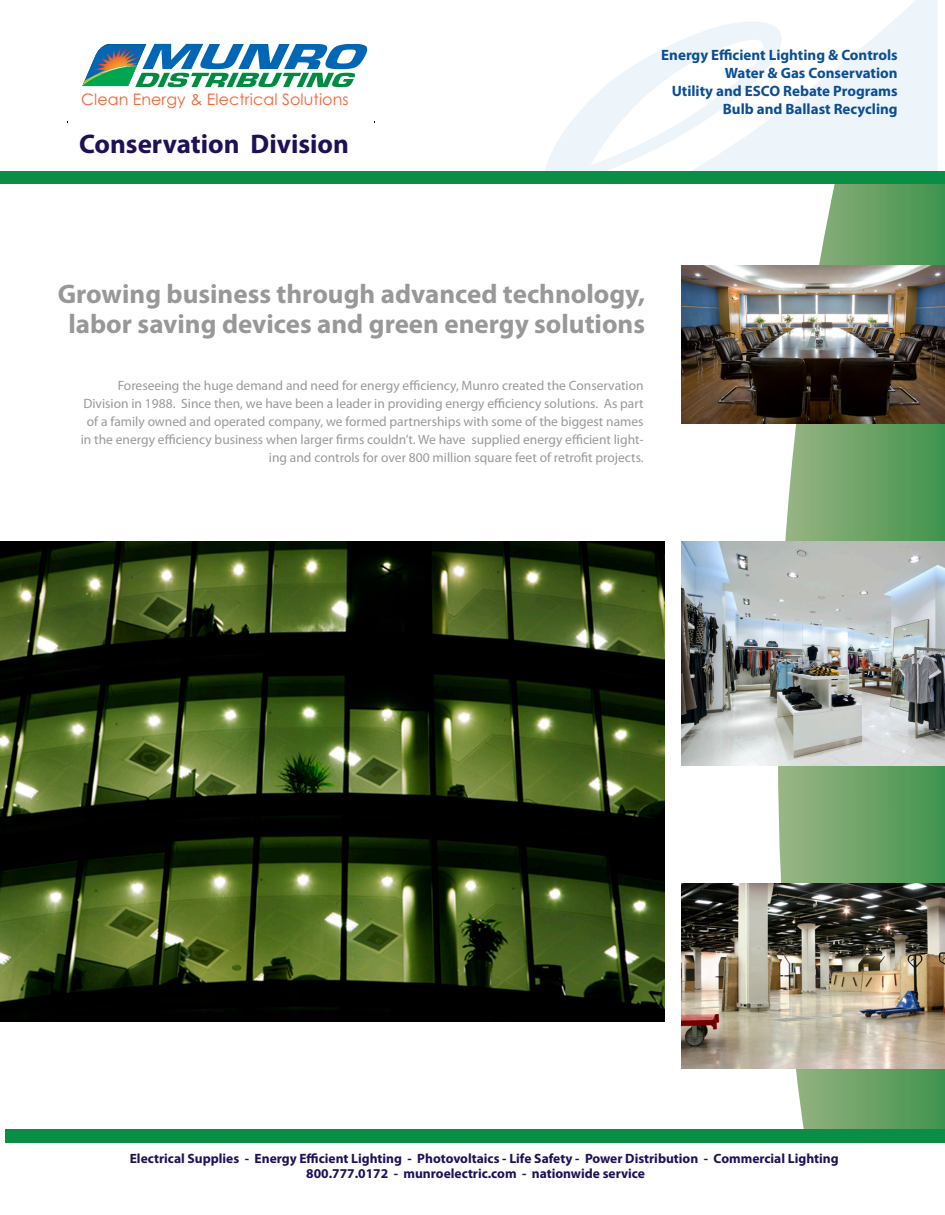
<style>
.page{position:relative;width:945px;height:1215px;background:#fff}
.page>*{position:absolute;margin:0;border:0;box-sizing:border-box;transform-origin:0 0}
.Hard{font:700 27px/30px "Myriad Pro";color:#989899;text-align:center}
.Hard-2{font:700 27px "Myriad Pro";color:#201058}
.t1{font:15.9px "Century Gothic";letter-spacing:.005em;color:#f26638}
.Body_2_Upper_Right{font:700 15px/18px "Myriad Pro";color:#0b4e95;text-align:right}
.Hard-3{font:13.5px/18px "Myriad Pro";color:#989999;text-align:right}
.Hard-4{font:700 13.5px/15px "Myriad Pro";color:#201058}
</style>
<div class="page">
<svg style="left:545px;top:0;width:393px;height:171px"></svg>
<svg style="left:778px;top:184px;width:167px;height:946px;background:#7aac76"></svg>
<img style="left:681px;top:265px;width:264px;height:158px">
<div style="left:0;top:171px;width:945px;height:13px;background:#0a8e46"></div>
<div style="left:5px;top:1130px;width:940px;height:13px;background:#0a8e46"></div>
<img style="left:0;top:541px;width:664px;height:481px">
<svg style="left:82px;top:44px;width:285px;height:43px"></svg>
<img style="left:681px;top:541px;width:264px;height:224px">
<img style="left:681px;top:883px;width:264px;height:186px">
<p class="t1" style="left:81px;top:88px;width:269px">Clean Energy &amp; Electrical Solutions</p>
<p class="Hard-2" style="left:79px;top:127px;width:271px">Conservation Division</p>
<p class="Body_2_Upper_Right" style="left:661px;top:46px;width:238px">Energy Efficient Lighting &amp; Controls</p>
<p class="Body_2_Upper_Right" style="left:672px;top:64px;width:228px">Water &amp; Gas Conservation<br>Utility and ESCO Rebate Programs<br>Bulb and Ballast Recycling</p>
<p class="Hard" style="left:58px;top:278px;width:589px">Growing business through advanced technology, labor saving devices and green energy solutions</p>
<p class="Hard-3" style="left:81px;top:377px;width:564px">Foreseeing the huge demand and need for energy efficiency, Munro created the Conservation Division in 1988. Since then, we have been a leader in providing energy efficiency solutions. As part of a family owned and operated company, we formed partnerships with some of the biggest names in the energy efficiency business when larger firms couldn’t. We have supplied energy efficient light&shy;ing and controls for over 800 million square feet of retrofit projects.</p>
<p class="Hard-4" style="left:306px;top:1151px;width:534px;text-indent:-177px">Electrical Supplies - Energy Efficient Lighting - Photovoltaics - Life Safety - Power Distribution - Commercial Lighting<br>800.777.0172 - munroelectric.com - nationwide service</p>
</div>
